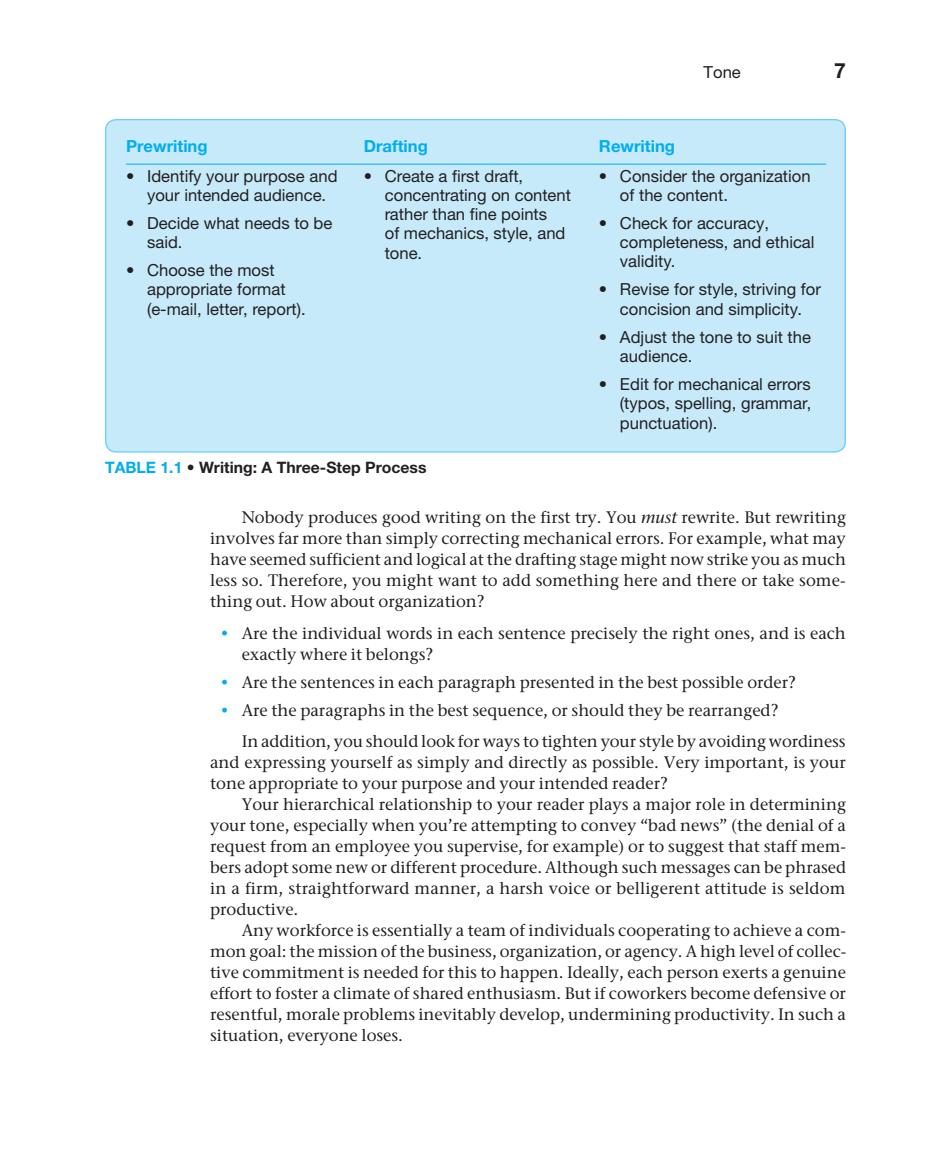
<style>
.page{position:relative;width:930px;height:1150px;background:#fff}
.page>*{position:absolute;margin:0;border:0;box-sizing:border-box;transform-origin:0 0}
.t1{font:700 21px "Helvetica Neue LTW1 G";color:#231f20}
.t2{font:500 16.62px/21px "Stone Serif ITC Pro";color:#231f20}
.t3{font:16.62px/19.2px "Helvetica Neue LTW1 G";color:#231f20}
.t4{font:700 16.62px "Helvetica Neue LTW1 G";color:#00aeef}
.t5{font:700 15.75px "Helvetica Neue LTW1 G";color:#231f20}
.s1{color:#00aeef}
.s2{font-style:italic}
</style>
<div class="page">
<div style="left:106px;top:120px;width:739px;height:332px;background:#c6eafa;border-radius:10px"></div>
<hr style="left:126px;top:164px;width:238px;height:1px;background:#00aeef">
<hr style="left:364px;top:164px;width:234px;height:1px;background:#00aeef">
<hr style="left:598px;top:164px;width:228px;height:1px;background:#00aeef">
<p class="t3" style="left:703px;top:62px;width:39px">Tone</p>
<p class="t1" style="left:834px;top:58px;width:13px">7</p>
<p class="t4" style="left:126px;top:136px;width:83px">Prewriting</p>
<p class="t4" style="left:364px;top:136px;width:66px">Drafting</p>
<p class="t4" style="left:598px;top:136px;width:77px">Rewriting</p>
<p class="t3" style="left:126px;top:166px;width:213px;text-align:center">• Identify your purpose and your intended audience.</p>
<p class="t3" style="left:147px;top:213px;width:187px;text-indent:-21px">• Decide what needs to be said.</p>
<p class="t3" style="left:147px;top:260px;width:160px;text-indent:-21px">• Choose the most appropriate format (e-mail, letter, report).</p>
<p class="t3" style="left:385px;top:166px;width:188px;text-indent:-21px">• Create a first draft, concentrating on content rather than fine points<br>of mechanics, style, and tone.</p>
<p class="t3" style="left:619px;top:166px;width:192px;text-indent:-21px">• Consider the organization of the content.</p>
<p class="t3" style="left:619px;top:213px;width:196px;text-indent:-21px">• Check for accuracy, completeness, and ethical validity.</p>
<p class="t3" style="left:598px;top:280px;width:223px;text-align:center">• Revise for style, striving for concision and simplicity.</p>
<p class="t3" style="left:619px;top:327px;width:192px;text-indent:-21px">• Adjust the tone to suit the audience.</p>
<p class="t3" style="left:619px;top:374px;width:193px;text-align:justify;text-indent:-21px">• Edit for mechanical errors (typos, spelling, grammar, punctuation).</p>
<p class="t5" style="left:105px;top:458px;width:323px"><span class="s1">TABLE 1.1</span> • Writing: A Three-Step Process</p>
<p class="t2" style="left:210px;top:507px;width:637px;text-align:justify;text-indent:32px">Nobody produces good writing on the first try. You <span class="s2">must</span> rewrite. But rewriting involves far more than simply correcting mechanical errors. For example, what may have seemed sufficient and logical at the drafting stage might now strike you as much less so. Therefore, you might want to add something here and there or take some&shy;thing out. How about organization?</p>
<p class="t2" style="left:241px;top:622px;width:605px;text-indent:-21px"><span class="s1">•</span> Are the individual words in each sentence precisely the right ones, and is each exactly where it belongs?</p>
<p class="t2" style="left:220px;top:671px;width:576px"><span class="s1">•</span> Are the sentences in each paragraph presented in the best possible order?</p>
<p class="t2" style="left:241px;top:694px;width:605px;line-height:31.5px;text-indent:-21px"><span class="s1">•</span> Are the paragraphs in the best sequence, or should they be rearranged?<br>In addition, you should look for ways to tighten your style by avoiding wordiness</p>
<p class="t2" style="left:210px;top:752px;width:637px">and expressing yourself as simply and directly as possible. Very important, is your</p>
<p class="t2" style="left:210px;top:773px;width:459px">tone appropriate to your purpose and your intended reader?</p>
<p class="t2" style="left:241px;top:794px;width:605px">Your hierarchical relationship to your reader plays a major role in determining</p>
<p class="t2" style="left:210px;top:815px;width:637px">your tone, especially when you’re attempting to convey “bad news” (the denial of a</p>
<p class="t2" style="left:210px;top:836px;width:637px">request from an employee you supervise, for example) or to suggest that staff mem-</p>
<p class="t2" style="left:210px;top:857px;width:637px">bers adopt some new or different procedure. Although such messages can be phrased</p>
<p class="t2" style="left:210px;top:878px;width:636px">in a firm, straightforward manner, a harsh voice or belligerent attitude is seldom</p>
<p class="t2" style="left:210px;top:899px;width:90px">productive.</p>
<p class="t2" style="left:241px;top:920px;width:605px">Any workforce is essentially a team of individuals cooperating to achieve a com-</p>
<p class="t2" style="left:210px;top:941px;width:637px">mon goal: the mission of the business, organization, or agency. A high level of collec-</p>
<p class="t2" style="left:210px;top:962px;width:637px">tive commitment is needed for this to happen. Ideally, each person exerts a genuine</p>
<p class="t2" style="left:210px;top:983px;width:637px">effort to foster a climate of shared enthusiasm. But if coworkers become defensive or</p>
<p class="t2" style="left:210px;top:1004px;width:637px">resentful, morale problems inevitably develop, undermining productivity. In such a</p>
<p class="t2" style="left:210px;top:1025px;width:194px">situation, everyone loses.</p>
</div>
